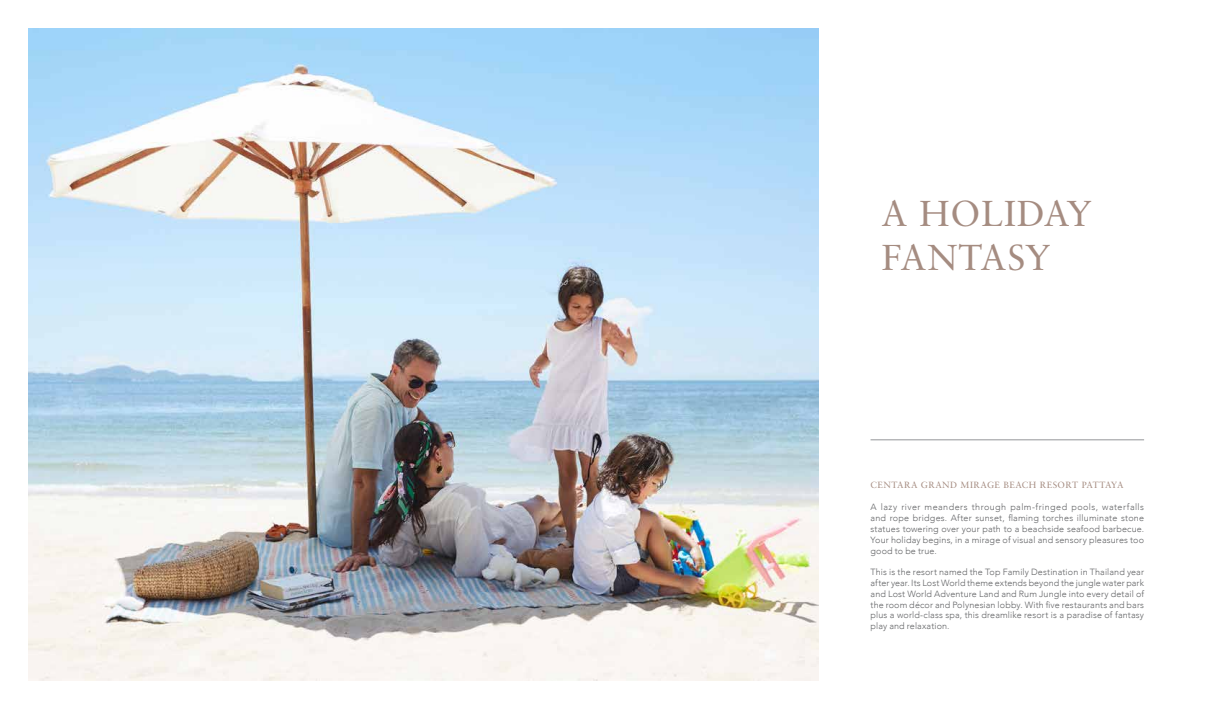
<style>
.page{position:relative;width:1219px;height:709px;background:#fff}
.page>*{position:absolute;margin:0;border:0;box-sizing:border-box;transform-origin:0 0}
.t1{font:36px/43.2px "Sabon LT Std";letter-spacing:.025em;color:#a58c81}
.t2{font:300 9px/10.8px "Avenir";letter-spacing:.015em;color:#636466;text-align:justify}
.t3{font:9px "Sabon LT Std";letter-spacing:.05em;color:#a58c81}
</style>
<div class="page">
<img style="left:28px;top:28px;width:790px;height:652px">
<hr style="left:870px;top:439px;width:274px;height:1px;background:#939598">
<h1 class="t1" style="left:882px;top:192px;width:212px">A HOLIDAY<br>FANTASY</h1>
<p class="t3" style="left:870px;top:479px;width:255px">CENTARA GRAND MIRAGE BEACH RESORT PATTAYA</p>
<p class="t2" style="left:870px;top:502px;width:275px">A lazy river meanders through palm-fringed pools, waterfalls and rope bridges. After sunset, flaming torches illuminate stone statues towering over your path to a beachside seafood barbecue.<br>Your holiday begins, in a mirage of visual and sensory pleasures too good to be true.</p>
<p class="t2" style="left:870px;top:566px;width:275px">This is the resort named the Top Family Destination in Thailand year after year. Its Lost World theme extends beyond the jungle water park and Lost World Adventure Land and Rum Jungle into every detail of the room décor and Polynesian lobby. With five restaurants and bars plus a world-class spa, this dreamlike resort is a paradise of fantasy play and relaxation.</p>
</div>
